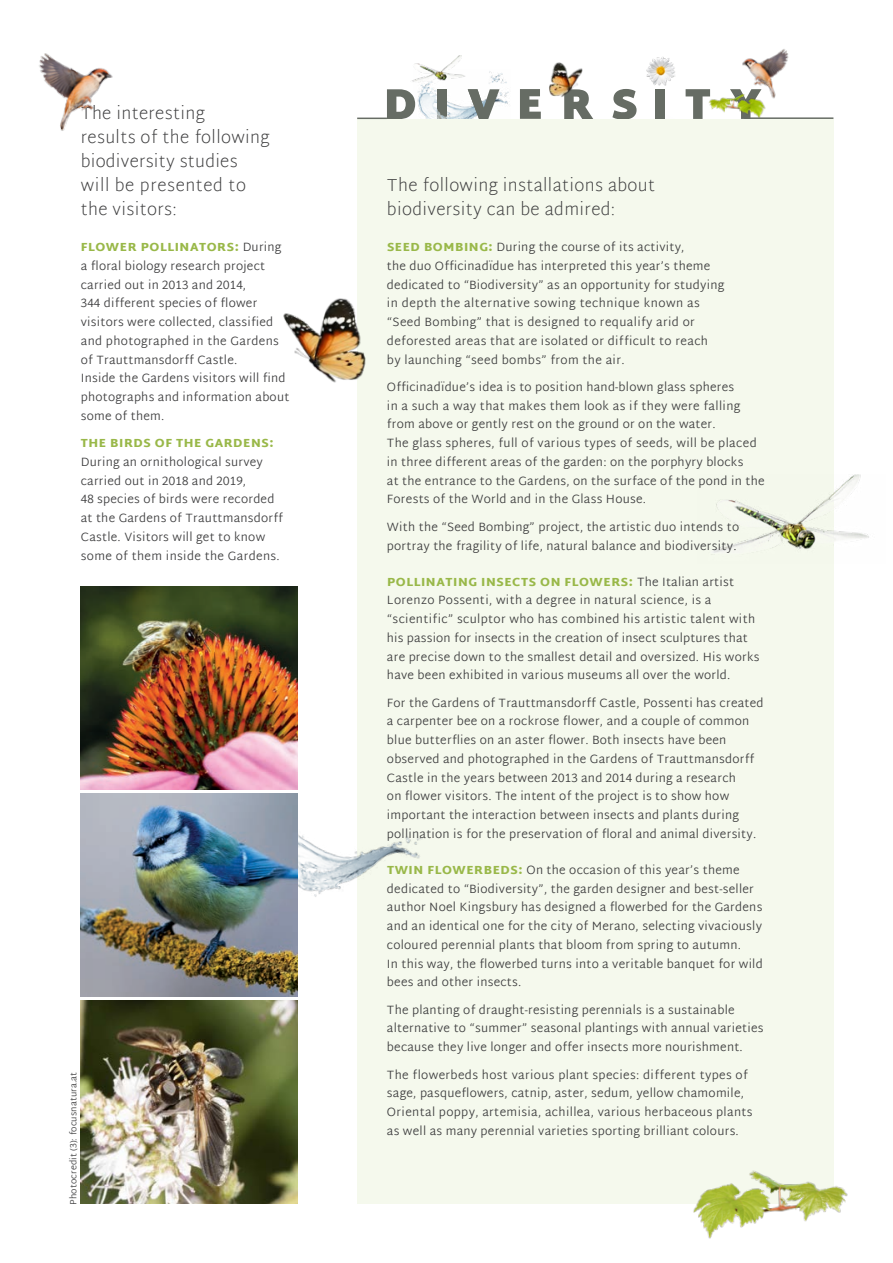
<style>
.page{position:relative;width:893px;height:1263px;background:#fff}
.page>*{position:absolute;margin:0;border:0;box-sizing:border-box;transform-origin:0 0}
.t1{font:200 17.25px/24px "Martel Sans";letter-spacing:.02em;color:#3e3e3f}
.t2{font:300 12px/18.8px "Martel Sans";letter-spacing:.02em;color:#3e3e3f}
.t3{font:900 12px "Martel Sans";letter-spacing:.05em;color:#99b849}
.t4{font:300 9px "Martel Sans";letter-spacing:.01em;color:#3e3e3f}
.s1{font-weight:900;color:#99b849}
</style>
<div class="page">
<img style="left:415px;top:85px;width:94px;height:34px">
<svg style="left:686px;top:89px;width:24px;height:30px"></svg>
<img style="left:742px;top:49px;width:47px;height:50px">
<svg style="left:564px;top:90px;width:29px;height:29px"></svg>
<div style="left:656px;top:89px;width:9px;height:30px;background:#666c64"></div>
<div style="left:438px;top:89px;width:9px;height:30px;background:#666c64"></div>
<svg style="left:612px;top:89px;width:25px;height:30px"></svg>
<svg style="left:387px;top:89px;width:28px;height:30px"></svg>
<svg style="left:520px;top:89px;width:21px;height:30px"></svg>
<svg style="left:730px;top:89px;width:31px;height:3px"></svg>
<img style="left:412px;top:55px;width:53px;height:30px">
<img style="left:549px;top:62px;width:34px;height:37px">
<img style="left:708px;top:92px;width:60px;height:27px">
<img style="left:436px;top:109px;width:12px;height:10px">
<img style="left:488px;top:71px;width:19px;height:13px">
<img style="left:646px;top:57px;width:29px;height:28px">
<svg style="left:468px;top:89px;width:31px;height:30px"></svg>
<div style="left:357px;top:119px;width:476px;height:1084px;background:#f5f9ed"></div>
<hr style="left:357px;top:118px;width:30px;height:1px;background:#666c64">
<hr style="left:744px;top:117px;width:89px;height:2px;background:#666c64">
<img style="left:711px;top:475px;width:158px;height:88px">
<img style="left:298px;top:834px;width:125px;height:63px">
<img style="left:81px;top:587px;width:217px;height:203px">
<img style="left:81px;top:1001px;width:217px;height:202px">
<img style="left:81px;top:794px;width:217px;height:202px">
<img style="left:689px;top:1166px;width:159px;height:73px">
<img style="left:39px;top:53px;width:74px;height:78px">
<img style="left:283px;top:298px;width:83px;height:85px">
<h1 class="t1" style="left:81px;top:102px;width:190px">The interesting<br>results of the following biodiversity studies will be presented to the visitors:</h1>
<p class="t2" style="left:81px;top:238px;width:210px"><span class="s1">FLOWER POLLINATORS:</span> During a floral biology research project carried out in 2013 and 2014,<br>344 different species of flower visitors were collected, classified and photographed in the Gardens of Trauttmansdorff Castle.<br>Inside the Gardens visitors will find photographs and information about some of them.</p>
<p class="t3" style="left:81px;top:436px;width:194px">THE BIRDS OF THE GARDENS:</p>
<p class="t2" style="left:81px;top:453px;width:204px">During an ornithological survey carried out in 2018 and 2019,<br>48 species of birds were recorded at the Gardens of Trauttmansdorff<br>Castle. Visitors will get to know some of them inside the Gardens.</p>
<p class="t4" style="left:67px;top:1204px;width:134px;rotate:-90deg">Photocredit (3): focusnatura.at</p>
<h1 class="t1" style="left:387px;top:174px;width:270px">The following installations about biodiversity can be admired:</h1>
<p class="t2" style="left:387px;top:238px;width:339px"><span class="s1">SEED BOMBING:</span> During the course of its activity,<br>the duo Officinadïdue has interpreted this year’s theme dedicated to “Biodiversity” as an opportunity for studying in depth the alternative sowing technique known as “Seed Bombing” that is designed to requalify arid or deforested areas that are isolated or difficult to reach by launching “seed bombs” from the air.</p>
<p class="t2" style="left:387px;top:378px;width:379px">Officinadïdue’s idea is to position hand-blown glass spheres<br>in a such a way that makes them look as if they were falling from above or gently rest on the ground or on the water.<br>The glass spheres, full of various types of seeds, will be placed in three different areas of the garden: on the porphyry blocks<br>at the entrance to the Gardens, on the surface of the pond in the Forests of the World and in the Glass House.</p>
<p class="t2" style="left:387px;top:518px;width:354px">With the “Seed Bombing” project, the artistic duo intends to portray the fragility of life, natural balance and biodiversity.</p>
<p class="t2" style="left:387px;top:573px;width:374px"><span class="s1">POLLINATING INSECTS ON FLOWERS:</span> The Italian artist Lorenzo Possenti, with a degree in natural science, is a “scientific” sculptor who has combined his artistic talent with his passion for insects in the creation of insect sculptures that are precise down to the smallest detail and oversized. His works have been exhibited in various museums all over the world.</p>
<p class="t2" style="left:387px;top:694px;width:378px">For the Gardens of Trauttmansdorff Castle, Possenti has created a carpenter bee on a rockrose flower, and a couple of common blue butterflies on an aster flower. Both insects have been observed and photographed in the Gardens of Trauttmansdorff Castle in the years between 2013 and 2014 during a research<br>on flower visitors. The intent of the project is to show how important the interaction between insects and plants during pollination is for the preservation of floral and animal diversity.</p>
<p class="t2" style="left:387px;top:861px;width:377px"><span class="s1">TWIN FLOWERBEDS:</span> On the occasion of this year’s theme dedicated to “Biodiversity”, the garden designer and best-seller author Noel Kingsbury has designed a flowerbed for the Gardens and an identical one for the city of Merano, selecting vivaciously coloured perennial plants that bloom from spring to autumn.<br>In this way, the flowerbed turns into a veritable banquet for wild bees and other insects.</p>
<p class="t2" style="left:387px;top:1001px;width:378px">The planting of draught-resisting perennials is a sustainable alternative to “summer” seasonal plantings with annual varieties because they live longer and offer insects more nourishment.</p>
<p class="t2" style="left:387px;top:1066px;width:367px">The flowerbeds host various plant species: different types of sage, pasqueflowers, catnip, aster, sedum, yellow chamomile, Oriental poppy, artemisia, achillea, various herbaceous plants as well as many perennial varieties sporting brilliant colours.</p>
</div>
